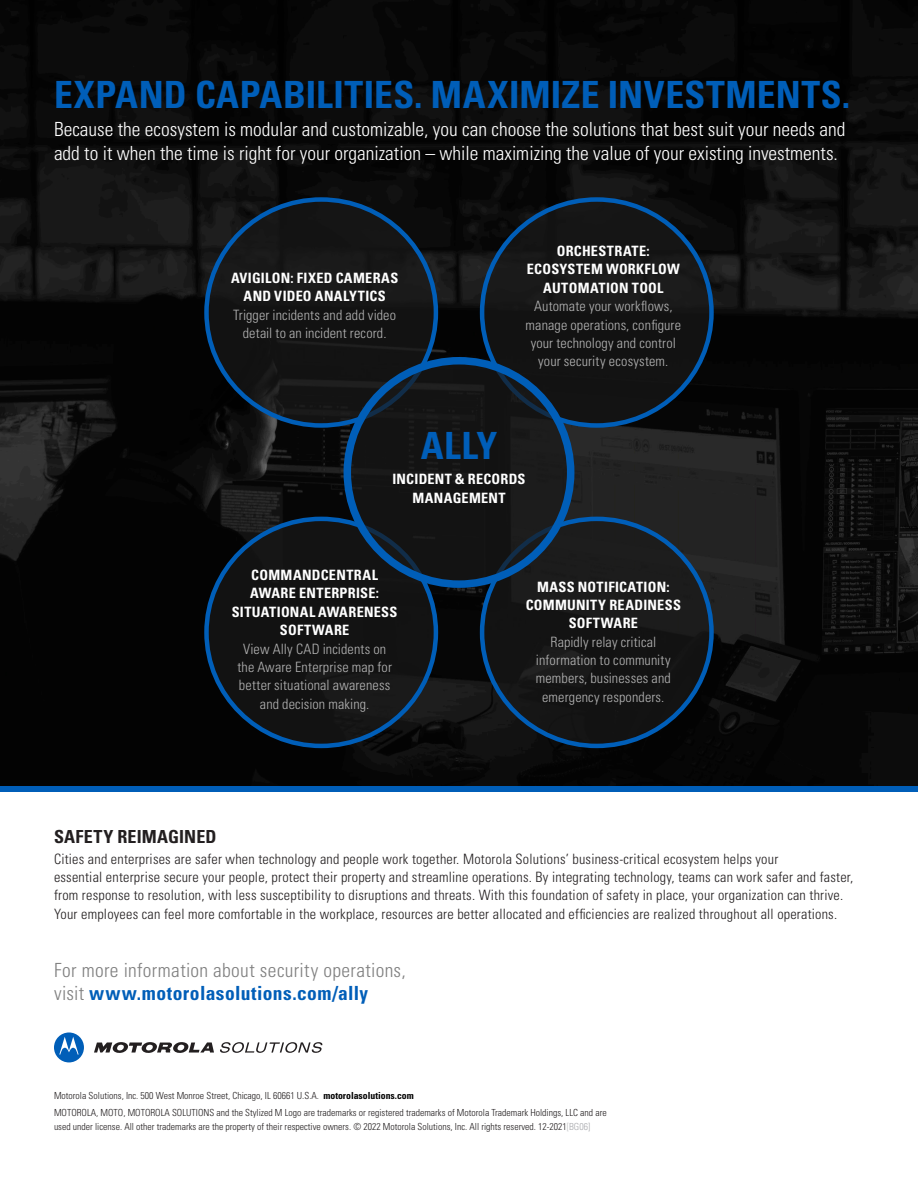
<style>
.page{position:relative;width:918px;height:1188px;background:#fff}
.page>*{position:absolute;margin:0;border:0;box-sizing:border-box;transform-origin:0 0}
.Header_Body{font:700 condensed 37.5px "Univers LT Std";letter-spacing:.015em;color:#005eb8}
.Body_Text{font:300 condensed 19.5px/24px "Univers LT Std";color:#fff}
.t1{font:300 condensed 19.5px/23.2px "Univers LT Std";letter-spacing:.02em;color:#808080}
.Header_Body-2{font:700 condensed 18px "Univers LT Std";letter-spacing:.01em;color:#231f20}
.Body_Text-2{font:300 condensed 14.25px/18.3px "Univers LT Std";letter-spacing:.015em;color:#231f20}
.Header_Body-3{font:300 condensed 14.25px/18.3px "Univers LT Std";letter-spacing:.01em;color:#b3b3b3;text-align:center}
.Header_Body-4{font:700 condensed 14.25px/18.3px "Univers LT Std";letter-spacing:.02em;color:#fff;text-align:center}
.t2{font:300 condensed 9.75px/13.5px "Univers LT Std";color:#231f20}
.s1{font-weight:700;color:#005eb8}
.s2{font-weight:700;color:#000}
.s3{color:#c1c2c4}
.s4{color:#a8a9ad}
</style>
<div class="page">
<img style="left:0;top:0;width:918px;height:786px">
<div style="left:207px;top:200px;width:229px;height:225px;background:#191919;border-radius:50%"></div>
<div style="left:207px;top:519px;width:229px;height:227px;background:#121313;border-radius:50%"></div>
<div style="left:482px;top:200px;width:229px;height:225px;background:#191919;border-radius:50%"></div>
<div style="left:482px;top:519px;width:229px;height:227px;background:#191919;border-radius:50%"></div>
<div style="left:347px;top:361px;width:224px;height:223px;background:#191919;border-radius:50%"></div>
<div style="left:0;top:786px;width:918px;height:6px;background:#005eb8"></div>
<svg style="left:94px;top:1042px;width:120px;height:11px"></svg>
<svg style="left:54px;top:1032px;width:30px;height:30px"></svg>
<svg style="left:220px;top:1042px;width:102px;height:11px"></svg>
<div style="left:344px;top:357px;width:230px;height:231px;border:8px solid #005eb8;border-radius:50%"></div>
<p class="Header_Body" style="left:54px;top:72px;width:798px">EXPAND CAPABILITIES. MAXIMIZE INVESTMENTS.</p>
<p class="Body_Text" style="left:54px;top:117px;width:793px">Because the ecosystem is modular and customizable, you can choose the solutions that best suit your needs and add to it when the time is right for your organization – while maximizing the value of your existing investments.</p>
<p class="Header_Body-4" style="left:231px;top:269px;width:169px">AVIGILON: FIXED CAMERAS<br>AND VIDEO ANALYTICS</p>
<p class="Header_Body-3" style="left:233px;top:306px;width:164px">Trigger incidents and add video detail to an incident record.</p>
<p class="Header_Body-4" style="left:527px;top:242px;width:154px">ORCHESTRATE:<br>ECOSYSTEM WORKFLOW<br>AUTOMATION TOOL</p>
<p class="Header_Body-3" style="left:526px;top:297px;width:157px">Automate your workflows, manage operations, configure your technology and control your security ecosystem.</p>
<p class="Header_Body" style="left:421px;top:423px;width:78px">ALLY</p>
<p class="Header_Body-4" style="left:392px;top:470px;width:135px">INCIDENT &amp; RECORDS</p>
<p class="Header_Body-4" style="left:412px;top:489px;width:95px">MANAGEMENT</p>
<p class="Header_Body-4" style="left:232px;top:566px;width:167px">COMMANDCENTRAL<br>AWARE ENTERPRISE:<br>SITUATIONAL AWARENESS<br>SOFTWARE</p>
<p class="Header_Body-3" style="left:237px;top:639px;width:156px">View Ally CAD incidents on the Aware Enterprise map for better situational awareness and decision making.</p>
<p class="Header_Body-4" style="left:526px;top:577px;width:157px">MASS NOTIFICATION:<br>COMMUNITY READINESS<br>SOFTWARE</p>
<p class="Header_Body-3" style="left:536px;top:633px;width:136px">Rapidly relay critical information to community members, businesses and emergency responders.</p>
<p class="Header_Body-2" style="left:54px;top:825px;width:164px">SAFETY REIMAGINED</p>
<p class="Body_Text-2" style="left:54px;top:849px;width:801px">Cities and enterprises are safer when technology and people work together. Motorola Solutions’ business-critical ecosystem helps your<br>essential enterprise secure your people, protect their property and streamline operations. By integrating technology, teams can work safer and faster, from response to resolution, with less susceptibility to disruptions and threats. With this foundation of safety in place, your organization can thrive.<br>Your employees can feel more comfortable in the workplace, resources are better allocated and efficiencies are realized throughout all operations.</p>
<p class="t1" style="left:54px;top:958px;width:353px">For more information about security operations, visit <span class="s1">www.motorolasolutions.com/ally</span></p>
<p class="t2" style="left:54px;top:1089px;width:361px">Motorola Solutions, Inc. 500 West Monroe Street, Chicago, IL 60661 U.S.A. <span class="s2">motorolasolutions.com</span></p>
<p class="t2" style="left:54px;top:1106px;width:554px">MOTOROLA, MOTO, MOTOROLA SOLUTIONS and the Stylized M Logo are trademarks or registered trademarks of Motorola Trademark Holdings, LLC and are used under license. All other trademarks are the property of their respective owners. © 2022 Motorola Solutions, Inc. All rights reserved. 12-2021<span class="s3">[</span><span class="s4">BG06]</span></p>
</div>
